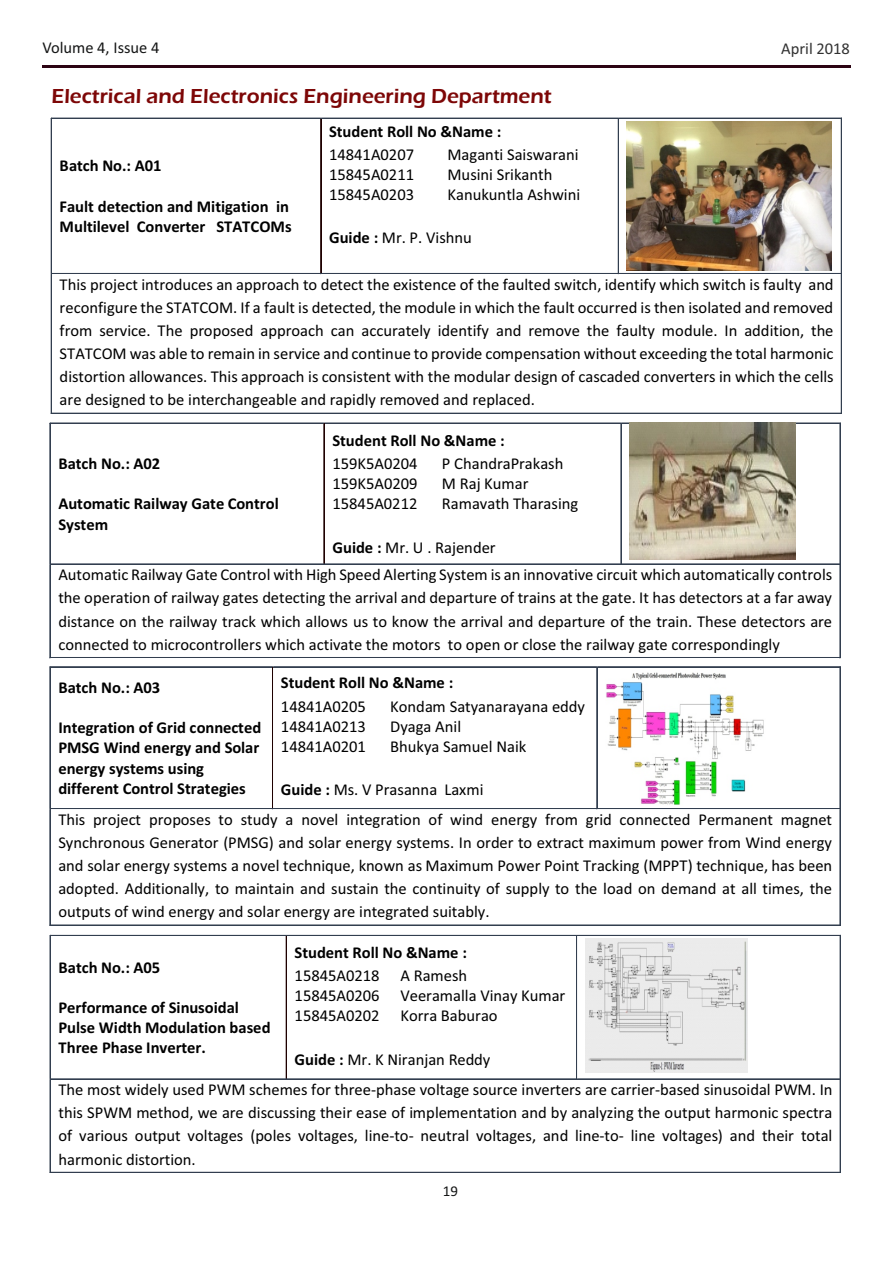
<style>
.page{position:relative;width:893px;height:1263px;background:#fff}
.page>*{position:absolute;margin:0;border:0;box-sizing:border-box;transform-origin:0 0}
.t1{font:600 21px "Eras ITC";color:#7d0707}
.t2{font:16.5px/23.1px "Calibri";color:#000;text-align:justify}
.t3{font:700 16.5px/20.1px "Calibri";color:#000}
.t4{font:16.5px "Calibri";color:#151616}
.t5{font:16.5px "Calibri";color:#323232}
.t6{font:15px "Calibri";color:#151616}
.s1{font-weight:700}
</style>
<div class="page">
<hr style="left:42px;top:65px;width:809px;height:2px;background:#2c0413">
<hr style="left:52px;top:118px;width:269px;height:1px;background:#323e4f">
<hr style="left:321px;top:118px;width:297px;height:1px;background:#323e4f">
<hr style="left:619px;top:118px;width:222px;height:1px;background:#323e4f">
<hr style="left:51px;top:119px;width:1px;height:154px;background:#323e4f">
<hr style="left:321px;top:119px;width:1px;height:154px;background:#1e0000">
<hr style="left:320px;top:119px;width:1px;height:154px;background:#1e0000">
<hr style="left:618px;top:119px;width:1px;height:154px;background:#323e4f">
<hr style="left:841px;top:119px;width:1px;height:154px;background:#323e4f">
<hr style="left:52px;top:273px;width:269px;height:1px;background:#323e4f">
<hr style="left:321px;top:273px;width:297px;height:1px;background:#323e4f">
<hr style="left:619px;top:273px;width:222px;height:1px;background:#323e4f">
<hr style="left:51px;top:274px;width:1px;height:139px;background:#323e4f">
<hr style="left:52px;top:413px;width:789px;height:1px;background:#323e4f">
<hr style="left:841px;top:274px;width:1px;height:139px;background:#323e4f">
<img style="left:627px;top:121px;width:205px;height:149px">
<hr style="left:51px;top:423px;width:273px;height:1px;background:#323e4f">
<hr style="left:325px;top:423px;width:296px;height:1px;background:#323e4f">
<hr style="left:622px;top:423px;width:218px;height:1px;background:#323e4f">
<hr style="left:50px;top:424px;width:1px;height:140px;background:#323e4f">
<hr style="left:324px;top:424px;width:1px;height:140px;background:#1e0000">
<hr style="left:621px;top:424px;width:1px;height:140px;background:#323e4f">
<hr style="left:840px;top:424px;width:1px;height:140px;background:#323e4f">
<hr style="left:51px;top:564px;width:273px;height:1px;background:#323e4f">
<hr style="left:325px;top:564px;width:296px;height:1px;background:#323e4f">
<hr style="left:622px;top:564px;width:218px;height:1px;background:#323e4f">
<hr style="left:50px;top:565px;width:1px;height:92px;background:#323e4f">
<hr style="left:51px;top:657px;width:789px;height:1px;background:#323e4f">
<hr style="left:840px;top:565px;width:1px;height:92px;background:#323e4f">
<img style="left:629px;top:422px;width:166px;height:138px">
<hr style="left:51px;top:667px;width:221px;height:1px;background:#323e4f">
<hr style="left:51px;top:666px;width:221px;height:1px;background:#323e4f">
<hr style="left:273px;top:667px;width:324px;height:1px;background:#323e4f">
<hr style="left:273px;top:666px;width:324px;height:1px;background:#323e4f">
<hr style="left:597px;top:667px;width:243px;height:1px;background:#323e4f">
<hr style="left:597px;top:666px;width:243px;height:1px;background:#323e4f">
<hr style="left:50px;top:667px;width:1px;height:141px;background:#323e4f">
<hr style="left:272px;top:667px;width:1px;height:141px;background:#1e0000">
<hr style="left:597px;top:667px;width:1px;height:141px;background:#323e4f">
<hr style="left:596px;top:667px;width:1px;height:141px;background:#323e4f">
<hr style="left:840px;top:667px;width:1px;height:141px;background:#323e4f">
<hr style="left:51px;top:808px;width:221px;height:1px;background:#323e4f">
<hr style="left:273px;top:808px;width:324px;height:1px;background:#323e4f">
<hr style="left:597px;top:808px;width:243px;height:1px;background:#323e4f">
<hr style="left:50px;top:809px;width:1px;height:116px;background:#323e4f">
<hr style="left:51px;top:925px;width:789px;height:1px;background:#323e4f">
<hr style="left:840px;top:809px;width:1px;height:116px;background:#323e4f">
<img style="left:606px;top:672px;width:158px;height:133px">
<hr style="left:51px;top:935px;width:235px;height:1px;background:#323e4f">
<hr style="left:287px;top:935px;width:290px;height:1px;background:#323e4f">
<hr style="left:577px;top:935px;width:263px;height:1px;background:#323e4f">
<hr style="left:50px;top:936px;width:1px;height:143px;background:#323e4f">
<hr style="left:286px;top:936px;width:1px;height:143px;background:#1e0000">
<hr style="left:577px;top:936px;width:1px;height:143px;background:#323e4f">
<hr style="left:576px;top:936px;width:1px;height:143px;background:#323e4f">
<hr style="left:840px;top:936px;width:1px;height:143px;background:#323e4f">
<hr style="left:51px;top:1079px;width:235px;height:1px;background:#323e4f">
<hr style="left:51px;top:1078px;width:235px;height:1px;background:#323e4f">
<hr style="left:287px;top:1079px;width:290px;height:1px;background:#323e4f">
<hr style="left:287px;top:1078px;width:290px;height:1px;background:#323e4f">
<hr style="left:577px;top:1079px;width:263px;height:1px;background:#323e4f">
<hr style="left:577px;top:1078px;width:263px;height:1px;background:#323e4f">
<hr style="left:50px;top:1079px;width:1px;height:93px;background:#323e4f">
<hr style="left:51px;top:1172px;width:789px;height:1px;background:#323e4f">
<hr style="left:840px;top:1079px;width:1px;height:93px;background:#323e4f">
<img style="left:585px;top:939px;width:162px;height:134px">
<p class="t4" style="left:42px;top:41px;width:119px">Volume 4, Issue 4</p>
<p class="t5" style="left:781px;top:42px;width:70px">April 2018</p>
<p class="t1" style="left:52px;top:88px;width:502px">Electrical and Electronics Engineering Department</p>
<p class="t3" style="left:329px;top:122px;width:174px">Student Roll No &amp;Name :</p>
<p class="t2" style="left:329px;top:144px;width:86px">14841A0207</p>
<p class="t2" style="left:447px;top:144px;width:133px">Maganti Saiswarani</p>
<p class="t2" style="left:329px;top:164px;width:86px">15845A0211</p>
<p class="t2" style="left:447px;top:164px;width:106px">Musini Srikanth</p>
<p class="t2" style="left:329px;top:184px;width:86px">15845A0203</p>
<p class="t2" style="left:447px;top:184px;width:134px">Kanukuntla Ashwini</p>
<p class="t2" style="left:329px;top:228px;width:144px"><span class="s1">Guide :</span> Mr. P. Vishnu</p>
<p class="t2" style="left:60px;top:274px;width:775px">This project introduces an approach to detect the existence of the faulted switch, identify which switch is faulty and reconfigure the STATCOM. If a fault is detected, the module in which the fault occurred is then isolated and removed from service. The proposed approach can accurately identify and remove the faulty module. In addition, the STATCOM was able to remain in service and continue to provide compensation without exceeding the total harmonic distortion allowances. This approach is consistent with the modular design of cascaded converters in which the cells are designed to be interchangeable and rapidly removed and replaced.</p>
<p class="t3" style="left:60px;top:157px;width:103px">Batch No.: A01</p>
<p class="t3" style="left:60px;top:197px;width:233px">Fault detection and Mitigation in<br>Multilevel Converter STATCOMs</p>
<p class="t3" style="left:332px;top:432px;width:174px">Student Roll No &amp;Name :</p>
<p class="t2" style="left:332px;top:453px;width:87px">159K5A0204</p>
<p class="t2" style="left:442px;top:453px;width:123px">P ChandraPrakash</p>
<p class="t2" style="left:332px;top:473px;width:87px">159K5A0209</p>
<p class="t2" style="left:442px;top:473px;width:88px">M Raj Kumar</p>
<p class="t2" style="left:332px;top:494px;width:86px">15845A0212</p>
<p class="t2" style="left:442px;top:494px;width:138px">Ramavath Tharasing</p>
<p class="t2" style="left:58px;top:534px;width:775px;line-height:27.8px;text-indent:274px"><span class="s1">Guide :</span> Mr. U . Rajender<br>Automatic Railway Gate Control with High Speed Alerting System is an innovative circuit which automatically controls</p>
<p class="t2" style="left:58px;top:587px;width:775px">the operation of railway gates detecting the arrival and departure of trains at the gate. It has detectors at a far away distance on the railway track which allows us to know the arrival and departure of the train. These detectors are connected to microcontrollers which activate the motors to open or close the railway gate correspondingly</p>
<p class="t3" style="left:58px;top:679px;width:103px">Batch No.: A03</p>
<p class="t3" style="left:58px;top:719px;width:204px">Integration of Grid connected<br>PMSG Wind energy and Solar energy systems using different Control Strategies</p>
<p class="t3" style="left:58px;top:455px;width:103px">Batch No.: A02</p>
<p class="t3" style="left:58px;top:495px;width:222px">Automatic Railway Gate Control<br>System</p>
<p class="t3" style="left:281px;top:674px;width:174px">Student Roll No &amp;Name :</p>
<p class="t2" style="left:281px;top:696px;width:86px">14841A0205</p>
<p class="t2" style="left:390px;top:696px;width:196px">Kondam Satyanarayana eddy</p>
<p class="t2" style="left:281px;top:716px;width:86px">14841A0213</p>
<p class="t2" style="left:390px;top:716px;width:73px">Dyaga Anil</p>
<p class="t2" style="left:281px;top:736px;width:86px">14841A0201</p>
<p class="t2" style="left:390px;top:736px;width:138px">Bhukya Samuel Naik</p>
<p class="t2" style="left:58px;top:776px;width:775px;line-height:29.5px;text-indent:223px"><span class="s1">Guide :</span> Ms. V Prasanna Laxmi<br>This project proposes to study a novel integration of wind energy from grid connected Permanent magnet</p>
<p class="t2" style="left:58px;top:832px;width:775px">Synchronous Generator (PMSG) and solar energy systems. In order to extract maximum power from Wind energy and solar energy systems a novel technique, known as Maximum Power Point Tracking (MPPT) technique, has been adopted. Additionally, to maintain and sustain the continuity of supply to the load on demand at all times, the outputs of wind energy and solar energy are integrated suitably.</p>
<p class="t3" style="left:295px;top:944px;width:174px">Student Roll No &amp;Name :</p>
<p class="t2" style="left:295px;top:965px;width:86px">15845A0218</p>
<p class="t2" style="left:400px;top:965px;width:68px">A Ramesh</p>
<p class="t2" style="left:295px;top:985px;width:86px">15845A0206</p>
<p class="t2" style="left:400px;top:985px;width:167px">Veeramalla Vinay Kumar</p>
<p class="t2" style="left:295px;top:1006px;width:86px">15845A0202</p>
<p class="t2" style="left:400px;top:1006px;width:99px">Korra Baburao</p>
<p class="t2" style="left:58px;top:1045px;width:775px;line-height:30.3px;text-indent:236px"><span class="s1">Guide :</span> Mr. K Niranjan Reddy<br>The most widely used PWM schemes for three-phase voltage source inverters are carrier-based sinusoidal PWM. In</p>
<p class="t2" style="left:58px;top:1102px;width:775px">this SPWM method, we are discussing their ease of implementation and by analyzing the output harmonic spectra of various output voltages (poles voltages, line-to- neutral voltages, and line-to- line voltages) and their total harmonic distortion.</p>
<p class="t3" style="left:58px;top:958px;width:103px">Batch No.: A05</p>
<p class="t3" style="left:58px;top:999px;width:214px">Performance of Sinusoidal<br>Pulse Width Modulation based<br>Three Phase Inverter.</p>
<p class="t6" style="left:443px;top:1185px;width:17px">19</p>
</div>
